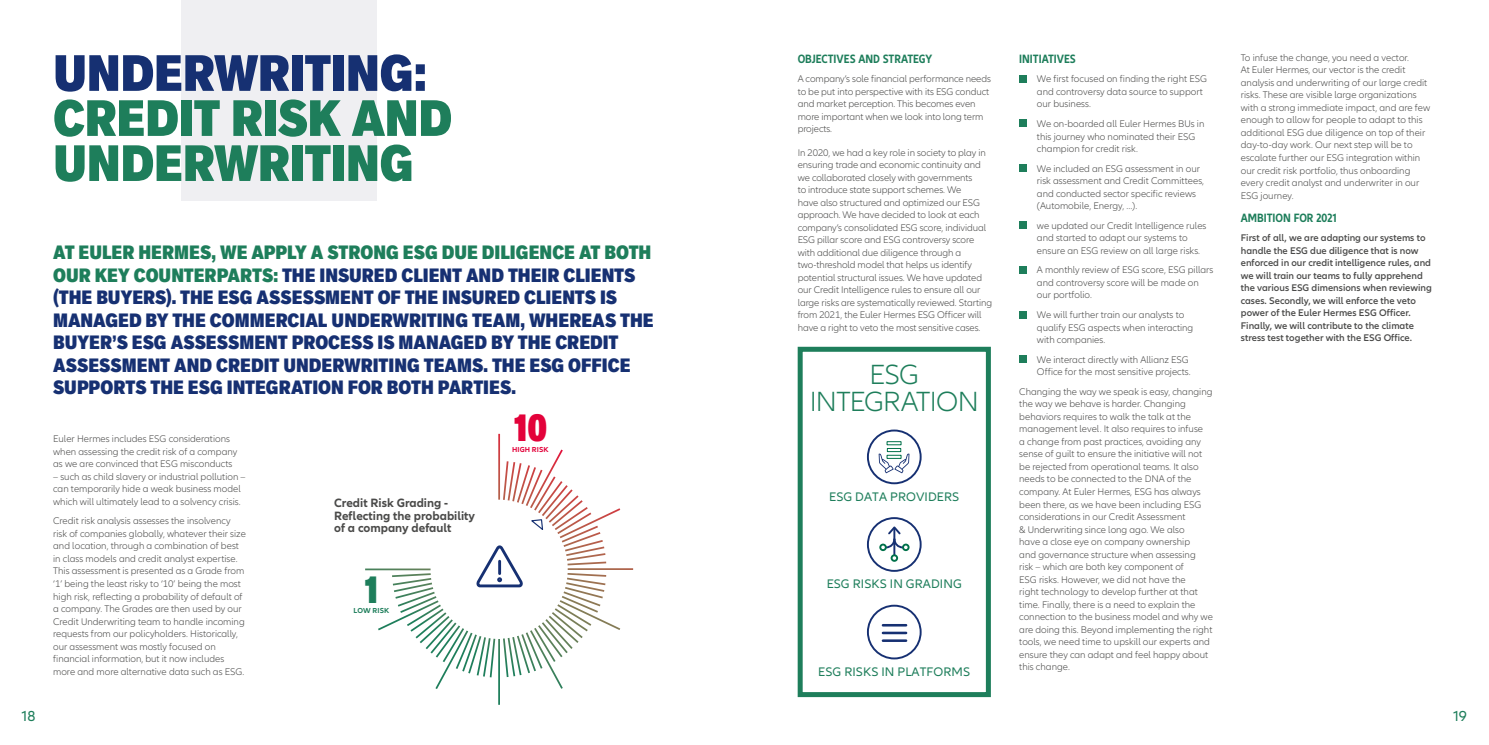
<style>
.page{position:relative;width:1489px;height:745px;background:#fff}
.page>*{position:absolute;margin:0;border:0;box-sizing:border-box;transform-origin:0 0}
.t1{font:900 condensed 50px/45px "Applied Sans Pro";letter-spacing:-.005em;color:#1e7e5b}
.t2{font:900 condensed 50px "Applied Sans Pro";letter-spacing:-.005em;color:#163072}
.t3{font:900 condensed 36.88px "Applied Sans Pro";color:#e3023a}
.t4{font:900 condensed 36.88px "Applied Sans Pro";color:#1e7e5b}
.t5{font:300 28.75px/27.5px "Allianz Neo";letter-spacing:-.025em;color:#1e7e5b;text-align:center}
.t6{font:900 condensed 18.75px/22.5px "Applied Sans Pro";color:#163072}
.t7{font:15px "Allianz Neo";color:#1e7e5b}
.t8{font:12.88px "Allianz Neo";letter-spacing:.01em;color:#1e7e5b}
.t9{font:700 12.5px/12.5px "Allianz Neo";color:#4a4a49}
.t10{font:700 condensed 12.5px "Allianz Neo";color:#1e7e5b}
.t11{font:300 10px/12.5px "Allianz Neo";color:#4a4a49}
.t12{font:600 10px/12.5px "Allianz Neo";color:#4a4a49}
.t13{font:700 7.5px "Allianz Neo";letter-spacing:.01em;color:#e3023a}
.t14{font:700 7.5px "Allianz Neo";letter-spacing:.01em;color:#1e7e5b}
.s1{color:#1e7e5b}
</style>
<div class="page">
<div style="left:797px;top:346px;width:193px;height:350px;border:5px solid #1e7e5b"></div>
<div style="left:866px;top:429px;width:55px;height:55px;border:2px solid #163072;border-radius:50%"></div>
<div style="left:886px;top:441px;width:15px;height:4px;border:1px solid #00714a"></div>
<div style="left:886px;top:448px;width:15px;height:3px;border:1px solid #00714a"></div>
<svg style="left:878px;top:453px;width:31px;height:20px"></svg>
<div style="left:181px;top:0;width:196px;height:200px;background:#efeff2"></div>
<div style="left:1019px;top:75px;width:7px;height:7px;background:#1e7e5b"></div>
<div style="left:1019px;top:120px;width:7px;height:7px;background:#1e7e5b"></div>
<div style="left:1019px;top:164px;width:7px;height:7px;background:#1e7e5b"></div>
<div style="left:1019px;top:221px;width:7px;height:8px;background:#1e7e5b"></div>
<div style="left:1019px;top:266px;width:7px;height:7px;background:#1e7e5b"></div>
<div style="left:1019px;top:311px;width:7px;height:7px;background:#1e7e5b"></div>
<div style="left:1019px;top:355px;width:7px;height:7px;background:#1e7e5b"></div>
<svg style="left:365px;top:433px;width:268px;height:271px"></svg>
<div style="left:866px;top:517px;width:55px;height:54px;border:2px solid #163072;border-radius:50%"></div>
<hr style="left:893px;top:528px;width:2px;height:26px;background:#163072">
<svg style="left:884px;top:526px;width:19px;height:23px"></svg>
<div style="left:879px;top:543px;width:7px;height:7px;border:2px solid #00714a;border-radius:50%"></div>
<div style="left:902px;top:543px;width:7px;height:7px;border:2px solid #00714a;border-radius:50%"></div>
<div style="left:890px;top:554px;width:8px;height:7px;border:2px solid #00714a;border-radius:50%"></div>
<div style="left:866px;top:604px;width:55px;height:55px;border:2px solid #163072;border-radius:50%"></div>
<hr style="left:882px;top:623px;width:24px;height:3px;background:#163072">
<hr style="left:882px;top:631px;width:24px;height:2px;background:#163072">
<hr style="left:882px;top:639px;width:24px;height:2px;background:#163072">
<h1 class="t2" style="left:53px;top:42px;width:375px">UNDERWRITING:</h1>
<h1 class="t1" style="left:53px;top:95px;width:400px">CREDIT RISK AND<br>UNDERWRITING</h1>
<p class="t6" style="left:53px;top:241px;width:602px"><span class="s1">AT EULER HERMES, WE APPLY A STRONG ESG DUE DILIGENCE AT BOTH OUR KEY COUNTERPARTS:</span> THE INSURED CLIENT AND THEIR CLIENTS (THE BUYERS). THE ESG ASSESSMENT OF THE INSURED CLIENTS IS MANAGED BY THE COMMERCIAL UNDERWRITING TEAM, WHEREAS THE BUYER’S ESG ASSESSMENT PROCESS IS MANAGED BY THE CREDIT ASSESSMENT AND CREDIT UNDERWRITING TEAMS. THE ESG OFFICE SUPPORTS THE ESG INTEGRATION FOR BOTH PARTIES.</p>
<p class="t11" style="left:53px;top:432px;width:185px">Euler Hermes includes ESG considerations when assessing the credit risk of a company as we are convinced that ESG misconducts</p>
<p class="t11" style="left:53px;top:470px;width:194px">– such as child slavery or industrial pollution – can temporarily hide a weak business model which will ultimately lead to a solvency crisis.</p>
<p class="t11" style="left:53px;top:515px;width:194px">Credit risk analysis assesses the insolvency risk of companies globally, whatever their size and location, through a combination of best in class models and credit analyst expertise.<br>This assessment is presented as a Grade from ‘1’ being the least risky to ‘10’ being the most high risk, reflecting a probability of default of a company. The Grades are then used by our Credit Underwriting team to handle incoming requests from our policyholders. Historically, our assessment was mostly focused on financial information, but it now includes more and more alternative data such as ESG.</p>
<p class="t9" style="left:334px;top:496px;width:142px">Credit Risk Grading -<br>Reflecting the probability of a company default</p>
<h2 class="t4" style="left:364px;top:567px;width:15px">1</h2>
<p class="t14" style="left:353px;top:605px;width:37px">LOW RISK</p>
<h2 class="t3" style="left:514px;top:405px;width:35px">10</h2>
<p class="t13" style="left:512px;top:444px;width:38px">HIGH RISK</p>
<p class="t10" style="left:797px;top:51px;width:136px">OBJECTIVES AND STRATEGY</p>
<p class="t11" style="left:797px;top:73px;width:195px">A company’s sole financial performance needs to be put into perspective with its ESG conduct and market perception. This becomes even more important when we look into long term projects.</p>
<p class="t11" style="left:797px;top:146px;width:196px">In 2020, we had a key role in society to play in ensuring trade and economic continuity and we collaborated closely with governments<br>to introduce state support schemes. We<br>have also structured and optimized our ESG approach. We have decided to look at each company’s consolidated ESG score, individual ESG pillar score and ESG controversy score with additional due diligence through a two-threshold model that helps us identify potential structural issues. We have updated our Credit Intelligence rules to ensure all our large risks are systematically reviewed. Starting from 2021, the Euler Hermes ESG Officer will have a right to veto the most sensitive cases.</p>
<h3 class="t5" style="left:809px;top:361px;width:171px">ESG<br>INTEGRATION</h3>
<p class="t8" style="left:829px;top:489px;width:132px">ESG DATA PROVIDERS</p>
<p class="t8" style="left:826px;top:576px;width:137px">ESG RISKS IN GRADING</p>
<p class="t8" style="left:818px;top:664px;width:153px">ESG RISKS IN PLATFORMS</p>
<p class="t10" style="left:1019px;top:51px;width:58px">INITIATIVES</p>
<p class="t11" style="left:1036px;top:73px;width:171px">We first focused on finding the right ESG and controversy data source to support our business.</p>
<p class="t11" style="left:1036px;top:118px;width:169px">We on-boarded all Euler Hermes BUs in this journey who nominated their ESG champion for credit risk.</p>
<p class="t11" style="left:1036px;top:162px;width:169px">We included an ESG assessment in our risk assessment and Credit Committees, and conducted sector specific reviews (Automobile, Energy, …).</p>
<p class="t11" style="left:1036px;top:219px;width:171px">we updated our Credit Intelligence rules and started to adapt our systems to ensure an ESG review on all large risks.</p>
<p class="t11" style="left:1036px;top:264px;width:178px">A monthly review of ESG score, ESG pillars and controversy score will be made on our portfolio.</p>
<p class="t11" style="left:1036px;top:308px;width:158px">We will further train our analysts to qualify ESG aspects when interacting with companies.</p>
<p class="t11" style="left:1036px;top:353px;width:155px">We interact directly with Allianz ESG<br>Office for the most sensitive projects.</p>
<p class="t11" style="left:1019px;top:385px;width:195px">Changing the way we speak is easy, changing the way we behave is harder. Changing behaviors requires to walk the talk at the management level. It also requires to infuse<br>a change from past practices, avoiding any sense of guilt to ensure the initiative will not be rejected from operational teams. It also needs to be connected to the DNA of the company. At Euler Hermes, ESG has always been there, as we have been including ESG considerations in our Credit Assessment<br>&amp; Underwriting since long ago. We also<br>have a close eye on company ownership<br>and governance structure when assessing<br>risk – which are both key component of<br>ESG risks. However, we did not have the<br>right technology to develop further at that time. Finally, there is a need to explain the connection to the business model and why we are doing this. Beyond implementing the right tools, we need time to upskill our experts and ensure they can adapt and feel happy about this change.</p>
<p class="t11" style="left:1240px;top:52px;width:191px">To infuse the change, you need a vector.<br>At Euler Hermes, our vector is the credit analysis and underwriting of our large credit risks. These are visible large organizations with a strong immediate impact, and are few enough to allow for people to adapt to this additional ESG due diligence on top of their day-to-day work. Our next step will be to escalate further our ESG integration within our credit risk portfolio, thus onboarding every credit analyst and underwriter in our ESG journey.</p>
<p class="t10" style="left:1240px;top:210px;width:97px">AMBITION FOR 2021</p>
<p class="t12" style="left:1240px;top:232px;width:192px">First of all, we are adapting our systems to handle the ESG due diligence that is now enforced in our credit intelligence rules, and we will train our teams to fully apprehend the various ESG dimensions when reviewing cases. Secondly, we will enforce the veto power of the Euler Hermes ESG Officer.<br>Finally, we will contribute to the climate stress test together with the ESG Office.</p>
<h3 class="t7" style="left:22px;top:707px;width:15px">18</h3>
<h3 class="t7" style="left:1453px;top:707px;width:15px">19</h3>
</div>
